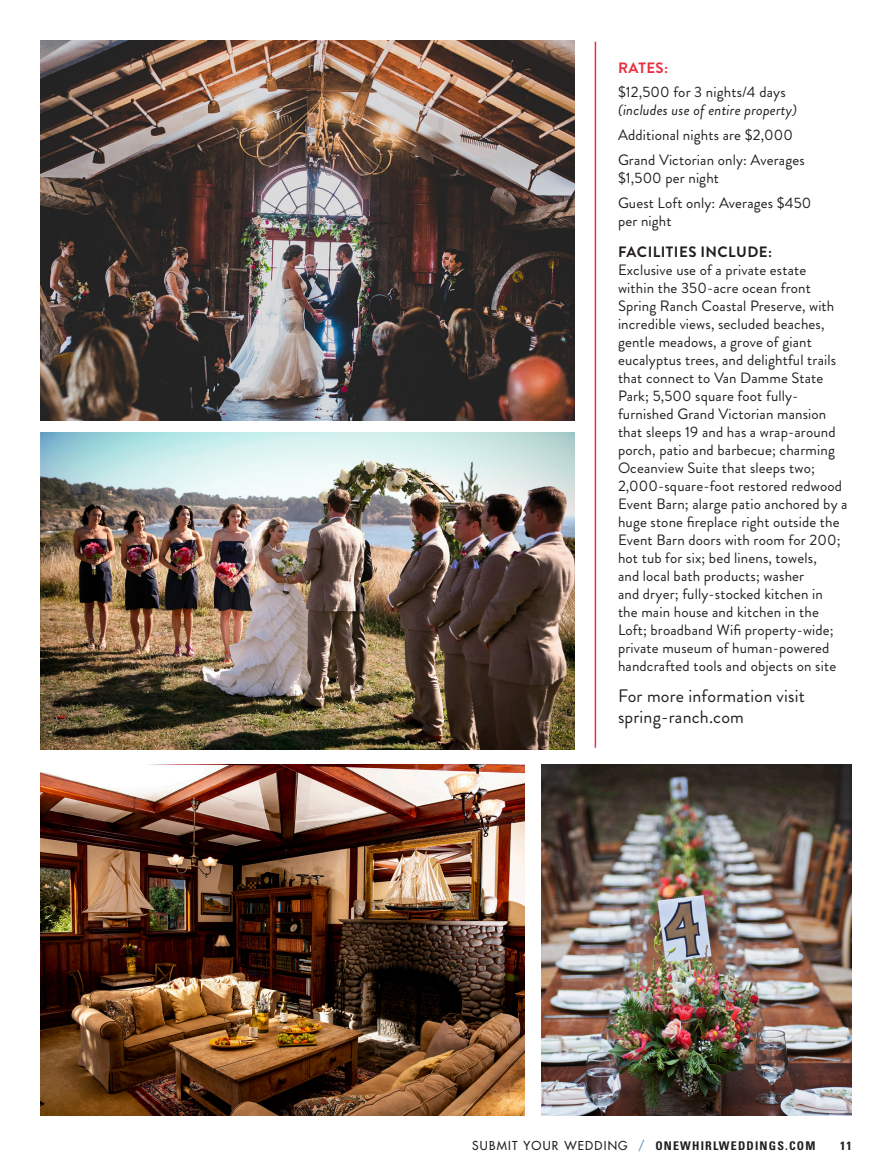
<style>
.page{position:relative;width:891px;height:1175px;background:#fff}
.page>*{position:absolute;margin:0;border:0;box-sizing:border-box;transform-origin:0 0}
.t1{font:18px/21px "Brandon Grotesque";letter-spacing:.01em;color:#231f20}
.t2{font:15px/18px "Brandon Grotesque";letter-spacing:.01em;color:#231f20}
.t3{font:italic 15px/18px "Brandon Grotesque";letter-spacing:.01em;color:#231f20}
.t4{font:700 15px "Brandon Grotesque";letter-spacing:.03em;color:#231f20}
.t5{font:700 15px "Brandon Grotesque";letter-spacing:.03em;color:#e83041}
.t6{font:700 condensed 12px "Univers";letter-spacing:.1em;color:#231f20}
.s1{font-style:normal}
.s2{font-family:"Futura";font-weight:400;font-stretch:normal}
.s3{font-family:"Futura";font-weight:400;font-stretch:normal;color:#6891b9}
</style>
<div class="page">
<img style="left:541px;top:764px;width:311px;height:351px">
<img style="left:40px;top:764px;width:485px;height:351px">
<img style="left:40px;top:41px;width:535px;height:380px">
<img style="left:40px;top:432px;width:535px;height:317px">
<hr style="left:595px;top:42px;width:1px;height:705px;background:#e83041">
<p class="t5" style="left:618px;top:57px;width:52px">RATES:</p>
<p class="t3" style="left:618px;top:84px;width:181px"><span class="s1">$12,500 for 3 nights/4 days </span>(includes use of entire property)</p>
<p class="t2" style="left:618px;top:126px;width:176px">Additional nights are $2,000</p>
<p class="t2" style="left:618px;top:151px;width:188px">Grand Victorian only: Averages $1,500 per night</p>
<p class="t2" style="left:618px;top:194px;width:195px">Guest Loft only: Averages $450 per night</p>
<p class="t4" style="left:618px;top:242px;width:156px">FACILITIES INCLUDE:</p>
<p class="t2" style="left:618px;top:261px;width:231px">Exclusive use of a private estate<br>within the 350-acre ocean front Spring Ranch Coastal Preserve, with incredible views, secluded beaches, gentle meadows, a grove of giant eucalyptus trees, and delightful trails that connect to Van Damme State Park; 5,500 square foot fully&shy;furnished Grand Victorian mansion that sleeps 19 and has a wrap-around porch, patio and barbecue; charming Oceanview Suite that sleeps two; 2,000-square-foot restored redwood Event Barn; alarge patio anchored by a huge stone fireplace right outside the Event Barn doors with room for 200; hot tub for six; bed linens, towels,<br>and local bath products; washer<br>and dryer; fully-stocked kitchen in<br>the main house and kitchen in the Loft; broadband Wifi property-wide; private museum of human-powered handcrafted tools and objects on site</p>
<p class="t1" style="left:618px;top:686px;width:188px">For more information visit spring-ranch.com</p>
<p class="t6" style="left:472px;top:1138px;width:345px"><span class="s2">SUBMIT YOUR WEDDING</span> <span class="s3">/</span> ONEWHIRLWEDDINGS.COM</p>
<p class="t6" style="left:840px;top:1138px;width:13px">11</p>
</div>
